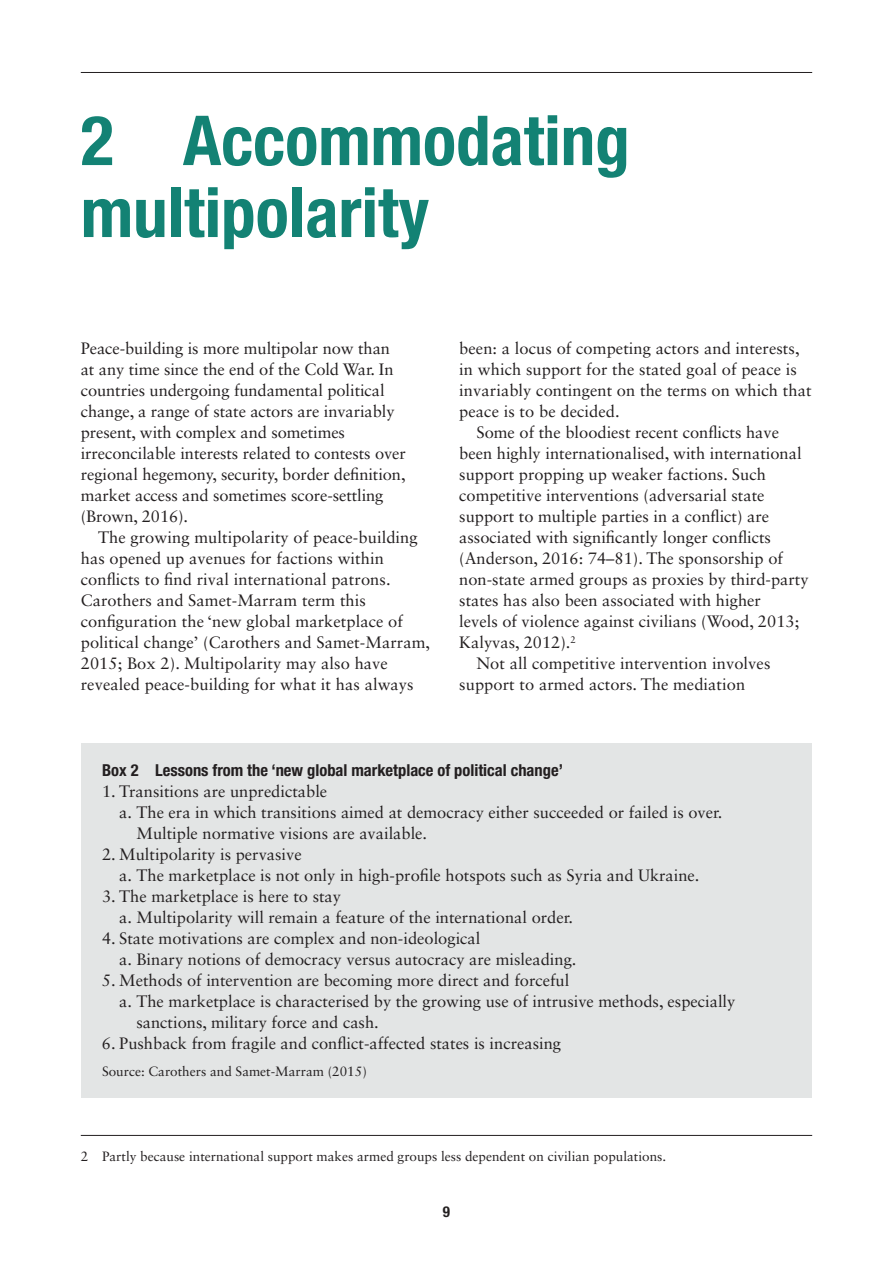
<style>
.page{position:relative;width:893px;height:1263px;background:#fff}
.page>*{position:absolute;margin:0;border:0;box-sizing:border-box;transform-origin:0 0}
.t1{font:700 condensed 69px/72px "Helvetica Neue LT Std";color:#138274}
.t2{font:16.5px/21px "Sabon LT Std";color:#231f20}
.t3{font:700 condensed 16.5px "Helvetica Neue LT Std";color:#231f20}
.t4{font:700 condensed 15px "Helvetica Neue LT Std";color:#231f20}
.t5{font:13.5px "Sabon LT Std";color:#231f20}
</style>
<div class="page">
<hr style="left:81px;top:72px;width:731px;height:1px;background:#231f20">
<hr style="left:81px;top:1135px;width:731px;height:1px;background:#231f20">
<div style="left:81px;top:743px;width:731px;height:355px;background:#e3e5e5"></div>
<h1 class="t1" style="left:81px;top:104px;width:550px">2 Accommodating multipolarity</h1>
<p class="t2" style="left:81px;top:338px;width:327px">Peace-building is more multipolar now than at any time since the end of the Cold War. In countries undergoing fundamental political change, a range of state actors are invariably present, with complex and sometimes irreconcilable interests related to contests over regional hegemony, security, border definition, market access and sometimes score-settling (Brown, 2016).</p>
<p class="t2" style="left:81px;top:527px;width:351px;text-indent:17px">The growing multipolarity of peace-building has opened up avenues for factions within conflicts to find rival international patrons.<br>Carothers and Samet-Marram term this configuration the ‘new global marketplace of political change’ (Carothers and Samet-Marram, 2015; Box 2). Multipolarity may also have revealed peace-building for what it has always</p>
<p class="t2" style="left:459px;top:338px;width:342px">been: a locus of competing actors and interests,</p>
<p class="t2" style="left:459px;top:359px;width:339px">in which support for the stated goal of peace is</p>
<p class="t2" style="left:459px;top:380px;width:354px">invariably contingent on the terms on which that</p>
<p class="t2" style="left:459px;top:401px;width:162px">peace is to be decided.</p>
<p class="t2" style="left:476px;top:422px;width:304px">Some of the bloodiest recent conflicts have</p>
<p class="t2" style="left:459px;top:443px;width:344px">been highly internationalised, with international</p>
<p class="t2" style="left:459px;top:464px;width:308px">support propping up weaker factions. Such</p>
<p class="t2" style="left:459px;top:485px;width:307px">competitive interventions (adversarial state</p>
<p class="t2" style="left:459px;top:506px;width:311px">support to multiple parties in a conflict) are</p>
<p class="t2" style="left:459px;top:527px;width:313px">associated with significantly longer conflicts</p>
<p class="t2" style="left:459px;top:548px;width:325px">(Anderson, 2016: 74–81). The sponsorship of</p>
<p class="t2" style="left:459px;top:569px;width:351px">non-state armed groups as proxies by third-party</p>
<p class="t2" style="left:459px;top:590px;width:303px">states has also been associated with higher</p>
<p class="t2" style="left:459px;top:611px;width:341px">levels of violence against civilians (Wood, 2013;</p>
<p class="t2" style="left:459px;top:632px;width:118px">Kalyvas, 2012).<sup>2</sup></p>
<p class="t2" style="left:476px;top:653px;width:295px">Not all competitive intervention involves</p>
<p class="t2" style="left:459px;top:674px;width:288px">support to armed actors. The mediation</p>
<p class="t3" style="left:102px;top:760px;width:462px">Box 2 Lessons from the ‘new global marketplace of political change’</p>
<p class="t2" style="left:102px;top:781px;width:227px">1. Transitions are unpredictable</p>
<p class="t2" style="left:119px;top:802px;width:605px">a. The era in which transitions aimed at democracy either succeeded or failed is over.</p>
<p class="t2" style="left:137px;top:823px;width:292px">Multiple normative visions are available.</p>
<p class="t2" style="left:119px;top:844px;width:582px;text-indent:-17px">2. Multipolarity is pervasive<br>a. The marketplace is not only in high-profile hotspots such as Syria and Ukraine.</p>
<p class="t2" style="left:119px;top:886px;width:455px;text-indent:-17px">3. The marketplace is here to stay<br>a. Multipolarity will remain a feature of the international order.</p>
<p class="t2" style="left:119px;top:928px;width:459px;text-indent:-17px">4. State motivations are complex and non-ideological<br>a. Binary notions of democracy versus autocracy are misleading.</p>
<p class="t2" style="left:102px;top:970px;width:469px">5. Methods of intervention are becoming more direct and forceful</p>
<p class="t2" style="left:119px;top:991px;width:618px">a. The marketplace is characterised by the growing use of intrusive methods, especially</p>
<p class="t2" style="left:136px;top:1012px;width:244px">sanctions, military force and cash.</p>
<p class="t2" style="left:102px;top:1033px;width:461px">6. Pushback from fragile and conflict-affected states is increasing</p>
<p class="t5" style="left:102px;top:1063px;width:266px">Source: Carothers and Samet-Marram (2015)</p>
<p class="t5" style="left:81px;top:1148px;width:587px">2 Partly because international support makes armed groups less dependent on civilian populations.</p>
<p class="t4" style="left:443px;top:1202px;width:9px">9</p>
</div>
